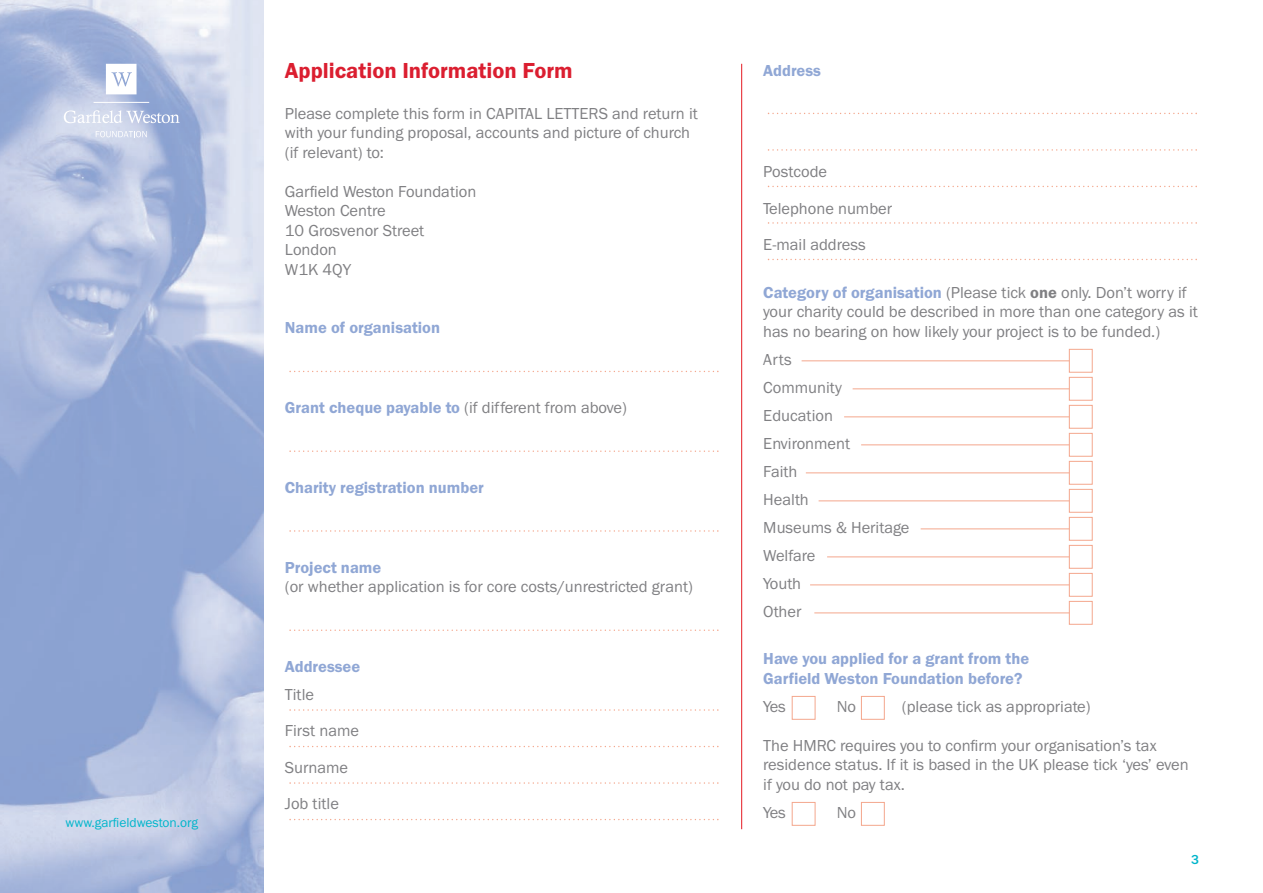
<style>
.page{position:relative;width:1263px;height:893px;background:#fff}
.page>*{position:absolute;margin:0;border:0;box-sizing:border-box;transform-origin:0 0}
.t1{font:22.5px "Franklin Got URWT Dem";color:#db1e30}
.t2{font:16.5px/19.5px "Franklin Got URWT Boo";color:#808083}
.t3{font:16.5px "Franklin Got URWT Dem";color:#90a7d5}
.t4{font:13.5px "Franklin Got URWT Boo";color:#00b5cb}
.t5{font:500 13.5px "Franklin Got URWT";color:#00b5cb}
.s1{font-family:"Franklin Got URWT Dem";color:#90a7d5}
.s2{font-family:"Franklin Got URWT Dem"}
</style>
<div class="page">
<img style="left:0;top:0;width:264px;height:893px">
<hr style="left:741px;top:64px;width:1px;height:765px;background:#e51a23">
<hr style="left:94px;top:102px;width:55px;height:1px;background:#fff">
<svg style="left:106px;top:64px;width:31px;height:30px"></svg>
<svg style="left:64px;top:110px;width:116px;height:13px"></svg>
<svg style="left:96px;top:131px;width:51px;height:6px"></svg>
<svg style="left:289px;top:371px;width:429px;height:1px"></svg>
<svg style="left:289px;top:450px;width:429px;height:2px"></svg>
<svg style="left:289px;top:530px;width:429px;height:2px"></svg>
<svg style="left:289px;top:629px;width:429px;height:2px"></svg>
<svg style="left:289px;top:709px;width:429px;height:2px"></svg>
<svg style="left:289px;top:746px;width:429px;height:1px"></svg>
<svg style="left:289px;top:782px;width:429px;height:2px"></svg>
<svg style="left:289px;top:819px;width:429px;height:1px"></svg>
<svg style="left:768px;top:113px;width:429px;height:1px"></svg>
<svg style="left:768px;top:149px;width:429px;height:2px"></svg>
<svg style="left:768px;top:186px;width:429px;height:1px"></svg>
<svg style="left:768px;top:222px;width:429px;height:2px"></svg>
<svg style="left:768px;top:259px;width:429px;height:1px"></svg>
<hr style="left:801px;top:360px;width:268px;height:1px;background:#f4a78d">
<hr style="left:853px;top:388px;width:216px;height:1px;background:#f4a78d">
<hr style="left:844px;top:416px;width:225px;height:1px;background:#f4a78d">
<hr style="left:861px;top:444px;width:208px;height:1px;background:#f4a78d">
<hr style="left:806px;top:472px;width:263px;height:1px;background:#f4a78d">
<hr style="left:819px;top:500px;width:250px;height:1px;background:#f4a78d">
<hr style="left:921px;top:528px;width:148px;height:1px;background:#f4a78d">
<hr style="left:827px;top:556px;width:242px;height:1px;background:#f4a78d">
<hr style="left:810px;top:584px;width:259px;height:1px;background:#f4a78d">
<hr style="left:814px;top:612px;width:255px;height:1px;background:#f4a78d">
<div style="left:1069px;top:349px;width:23px;height:24px;border:1px solid #f4a78d"></div>
<div style="left:1069px;top:377px;width:23px;height:24px;border:1px solid #f4a78d"></div>
<div style="left:1069px;top:405px;width:23px;height:24px;border:1px solid #f4a78d"></div>
<div style="left:1069px;top:433px;width:23px;height:24px;border:1px solid #f4a78d"></div>
<div style="left:1069px;top:461px;width:23px;height:24px;border:1px solid #f4a78d"></div>
<div style="left:1069px;top:489px;width:23px;height:24px;border:1px solid #f4a78d"></div>
<div style="left:1069px;top:517px;width:23px;height:24px;border:1px solid #f4a78d"></div>
<div style="left:1069px;top:545px;width:23px;height:24px;border:1px solid #f4a78d"></div>
<div style="left:1069px;top:573px;width:23px;height:24px;border:1px solid #f4a78d"></div>
<div style="left:1069px;top:601px;width:23px;height:24px;border:1px solid #f4a78d"></div>
<div style="left:792px;top:696px;width:23px;height:24px;border:1px solid #f4a78d"></div>
<div style="left:861px;top:696px;width:24px;height:24px;border:1px solid #f4a78d"></div>
<div style="left:792px;top:802px;width:23px;height:24px;border:1px solid #f4a78d"></div>
<div style="left:861px;top:802px;width:24px;height:24px;border:1px solid #f4a78d"></div>
<p class="t4" style="left:65px;top:818px;width:134px">www.garfieldweston.org</p>
<p class="t1" style="left:285px;top:62px;width:289px">Application Information Form</p>
<p class="t2" style="left:285px;top:105px;width:414px">Please complete this form in CAPITAL LETTERS and return it with your funding proposal, accounts and picture of church (if relevant) to:</p>
<p class="t2" style="left:285px;top:183px;width:193px">Garfield Weston Foundation</p>
<p class="t2" style="left:285px;top:203px;width:102px">Weston Centre</p>
<p class="t2" style="left:285px;top:222px;width:141px">10 Grosvenor Street</p>
<p class="t2" style="left:285px;top:242px;width:53px">London</p>
<p class="t2" style="left:285px;top:261px;width:68px">W1K 4QY</p>
<p class="t3" style="left:285px;top:321px;width:157px">Name of organisation</p>
<p class="t2" style="left:285px;top:399px;width:343px"><span class="s1">Grant cheque payable to</span> (if different from above)</p>
<p class="t3" style="left:285px;top:481px;width:201px">Charity registration number</p>
<p class="t3" style="left:285px;top:561px;width:98px">Project name</p>
<p class="t2" style="left:285px;top:578px;width:410px">(or whether application is for core costs/unrestricted grant)</p>
<p class="t3" style="left:285px;top:660px;width:77px">Addressee</p>
<p class="t2" style="left:285px;top:686px;width:31px">Title</p>
<p class="t2" style="left:285px;top:723px;width:76px">First name</p>
<p class="t2" style="left:285px;top:759px;width:65px">Surname</p>
<p class="t2" style="left:285px;top:796px;width:56px">Job title</p>
<p class="t3" style="left:763px;top:64px;width:59px">Address</p>
<p class="t2" style="left:763px;top:163px;width:65px">Postcode</p>
<p class="t2" style="left:763px;top:200px;width:130px">Telephone number</p>
<p class="t2" style="left:763px;top:236px;width:104px">E-mail address</p>
<p class="t2" style="left:763px;top:284px;width:425px"><span class="s1">Category of organisation</span> (Please tick <span class="s2">one</span> only. Don’t worry if</p>
<p class="t2" style="left:763px;top:303px;width:436px">your charity could be described in more than one category as it</p>
<p class="t2" style="left:763px;top:323px;width:398px">has no bearing on how likely your project is to be funded.)</p>
<p class="t2" style="left:763px;top:351px;width:30px">Arts</p>
<p class="t2" style="left:763px;top:379px;width:80px">Community</p>
<p class="t2" style="left:763px;top:407px;width:71px">Education</p>
<p class="t2" style="left:763px;top:435px;width:88px">Environment</p>
<p class="t2" style="left:763px;top:463px;width:36px">Faith</p>
<p class="t2" style="left:763px;top:491px;width:47px">Health</p>
<p class="t2" style="left:763px;top:519px;width:148px">Museums &amp; Heritage</p>
<p class="t2" style="left:763px;top:547px;width:54px">Welfare</p>
<p class="t2" style="left:763px;top:575px;width:39px">Youth</p>
<p class="t2" style="left:763px;top:603px;width:40px">Other</p>
<p class="t3" style="left:763px;top:652px;width:267px">Have you applied for a grant from the</p>
<p class="t3" style="left:763px;top:672px;width:261px">Garfield Weston Foundation before?</p>
<p class="t2" style="left:763px;top:698px;width:24px">Yes</p>
<p class="t2" style="left:837px;top:698px;width:21px">No</p>
<p class="t2" style="left:902px;top:698px;width:190px">(please tick as appropriate)</p>
<p class="t2" style="left:763px;top:737px;width:395px">The HMRC requires you to confirm your organisation’s tax</p>
<p class="t2" style="left:763px;top:757px;width:427px">residence status. If it is based in the UK please tick ‘yes’ even</p>
<p class="t2" style="left:763px;top:776px;width:143px">if you do not pay tax.</p>
<p class="t2" style="left:763px;top:804px;width:24px">Yes</p>
<p class="t2" style="left:837px;top:804px;width:21px">No</p>
<p class="t5" style="left:1191px;top:854px;width:9px">3</p>
</div>
